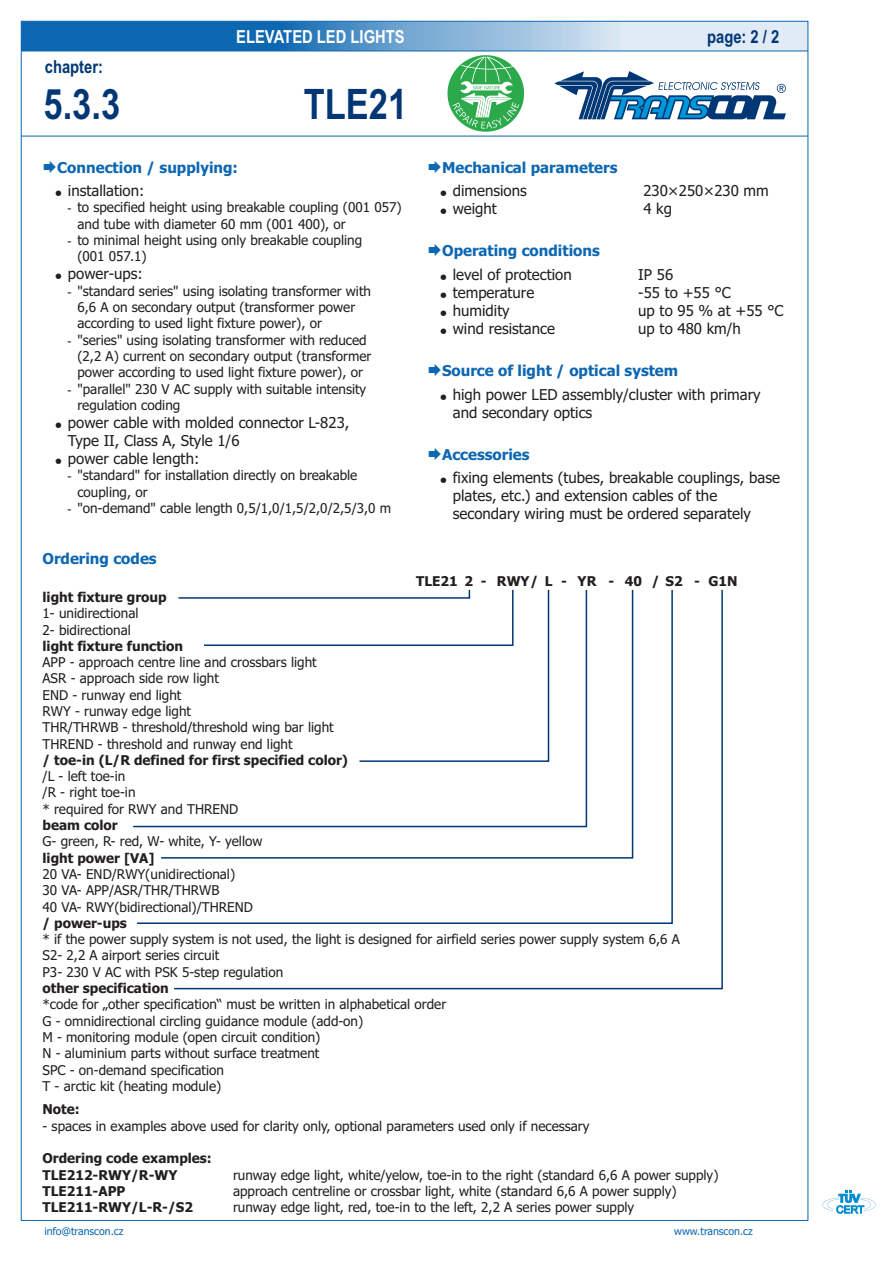
<style>
.page{position:relative;width:893px;height:1263px;background:#fff}
.page>*{position:absolute;margin:0;border:0;box-sizing:border-box;transform-origin:0 0}
.t1{font:700 42px "Arial Narrow";color:#013775}
.t2{font:700 18px "Arial Narrow";color:#fff}
.t3{font:700 18px "Arial Narrow";color:#013775}
.t4{font:15px/18.1px "Tahoma";color:#231f20}
.t5{font:700 15px "Tahoma";color:#0d67b1}
.t6{font:13.5px/16.4px "Tahoma";color:#231f20}
.t7{font:700 13.5px/16.4px "Tahoma";color:#231f20}
.t8{font:12px "Arial";color:#231f20}
.t9{font:10.5px "Tahoma";color:#0d67b1}
.s1{font-family:"Arial";font-size:12px}
</style>
<div class="page">
<svg style="left:822px;top:1191px;width:54px;height:22px"></svg>
<svg style="left:23px;top:23px;width:783px;height:28px;background:#6ea4d0"></svg>
<svg style="left:554px;top:71px;width:232px;height:48px"></svg>
<hr style="left:21px;top:136px;width:787px;height:1px;background:#0d67b1">
<hr style="left:21px;top:51px;width:787px;height:1px;background:#0d67b1">
<svg style="left:447px;top:55px;width:77px;height:77px"></svg>
<svg style="left:173px;top:589px;width:550px;height:401px"></svg>
<h2 class="t3" style="left:45px;top:60px;width:60px">chapter:</h2>
<h2 class="t2" style="left:236px;top:30px;width:170px">ELEVATED LED LIGHTS</h2>
<h2 class="t3" style="left:707px;top:30px;width:74px">page: 2 / 2</h2>
<h1 class="t1" style="left:44px;top:88px;width:78px">5.3.3</h1>
<h1 class="t1" style="left:304px;top:88px;width:105px">TLE21</h1>
<p class="t5" style="left:57px;top:161px;width:182px">Connection / supplying:</p>
<p class="t4" style="left:68px;top:183px;width:78px">installation:</p>
<p class="t6" style="left:77px;top:200px;width:326px;text-indent:-10px"><span class="s1">-</span> to specified height using breakable coupling (001 057) and tube with diameter 60 mm (001 400), or</p>
<p class="t6" style="left:77px;top:233px;width:286px;text-indent:-10px"><span class="s1">-</span> to minimal height using only breakable coupling (001 057.1)</p>
<p class="t4" style="left:68px;top:266px;width:76px">power-ups:</p>
<p class="t6" style="left:77px;top:284px;width:295px">"standard series" using isolating transformer with<br>6,6 A on secondary output (transformer power according to used light fixture power), or</p>
<p class="t6" style="left:77px;top:333px;width:295px;text-indent:-10px"><span class="s1">-</span> "series" using isolating transformer with reduced (2,2 A) current on secondary output (transformer power according to used light fixture power), or</p>
<p class="t6" style="left:77px;top:382px;width:290px;text-indent:-10px"><span class="s1">-</span> "parallel" 230 V AC supply with suitable intensity regulation coding</p>
<p class="t4" style="left:68px;top:414px;width:283px">power cable with molded connector L-823,<br>Type II, Class A, Style 1/6<br>power cable length:</p>
<p class="t6" style="left:77px;top:468px;width:282px;text-indent:-10px"><span class="s1">-</span> "standard" for installation directly on breakable coupling, or</p>
<p class="t6" style="left:68px;top:501px;width:325px"><span class="s1">-</span> "on-demand" cable length 0,5/1,0/1,5/2,0/2,5/3,0 m</p>
<p class="t8" style="left:68px;top:287px;width:5px">-</p>
<p class="t5" style="left:43px;top:552px;width:116px">Ordering codes</p>
<p class="t5" style="left:442px;top:161px;width:177px">Mechanical parameters</p>
<p class="t4" style="left:453px;top:183px;width:75px">dimensions</p>
<p class="t4" style="left:643px;top:183px;width:127px">230×250×230 mm</p>
<p class="t4" style="left:453px;top:201px;width:46px">weight</p>
<p class="t4" style="left:643px;top:201px;width:30px">4 kg</p>
<p class="t5" style="left:442px;top:245px;width:159px">Operating conditions</p>
<p class="t4" style="left:453px;top:266px;width:120px">level of protection</p>
<p class="t4" style="left:638px;top:266px;width:36px">IP 56</p>
<p class="t4" style="left:453px;top:284px;width:83px">temperature</p>
<p class="t4" style="left:638px;top:284px;width:94px">-55 to +55 °C</p>
<p class="t4" style="left:453px;top:303px;width:58px">humidity</p>
<p class="t4" style="left:638px;top:303px;width:147px">up to 95 % at +55 °C</p>
<p class="t4" style="left:453px;top:321px;width:104px">wind resistance</p>
<p class="t4" style="left:638px;top:321px;width:104px">up to 480 km/h</p>
<p class="t5" style="left:442px;top:365px;width:238px">Source of light / optical system</p>
<p class="t4" style="left:453px;top:386px;width:309px">high power LED assembly/cluster with primary and secondary optics</p>
<p class="t5" style="left:442px;top:449px;width:89px">Accessories</p>
<p class="t4" style="left:453px;top:470px;width:329px">fixing elements (tubes, breakable couplings, base plates, etc.) and extension cables of the secondary wiring must be ordered separately</p>
<p class="t7" style="left:416px;top:574px;width:323px">TLE21 2 - RWY/ L - YR - 40 / S2 - G1N</p>
<p class="t7" style="left:43px;top:590px;width:126px">light fixture group</p>
<p class="t6" style="left:43px;top:606px;width:98px">1- unidirectional<br>2- bidirectional</p>
<p class="t7" style="left:43px;top:639px;width:142px">light fixture function</p>
<p class="t6" style="left:43px;top:655px;width:293px">APP - approach centre line and crossbars light ASR - approach side row light<br>END - runway end light<br>RWY - runway edge light<br>THR/THRWB - threshold/threshold wing bar light THREND - threshold and runway end light</p>
<p class="t7" style="left:43px;top:753px;width:307px">/ toe-in (L/R defined for first specified color)</p>
<p class="t6" style="left:43px;top:769px;width:197px">/L - left toe-in<br>/R - right toe-in<br>* required for RWY and THREND</p>
<p class="t7" style="left:43px;top:818px;width:77px">beam color</p>
<p class="t6" style="left:43px;top:834px;width:221px">G- green, R- red, W- white, Y- yellow</p>
<p class="t7" style="left:43px;top:851px;width:114px">light power [VA]</p>
<p class="t6" style="left:43px;top:867px;width:212px">20 VA- END/RWY(unidirectional)<br>30 VA- APP/ASR/THR/THRWB<br>40 VA- RWY(bidirectional)/THREND</p>
<p class="t7" style="left:43px;top:916px;width:86px">/ power-ups</p>
<p class="t6" style="left:43px;top:932px;width:639px">* if the power supply system is not used, the light is designed for airfield series power supply system 6,6 A<br>S2- 2,2 A airport series circuit<br>P3- 230 V AC with PSK 5-step regulation</p>
<p class="t7" style="left:43px;top:981px;width:128px">other specification</p>
<p class="t6" style="left:43px;top:997px;width:405px">*code for „other specification“ must be written in alphabetical order G - omnidirectional circling guidance module (add-on)<br>M - monitoring module (open circuit condition)<br>N - aluminium parts without surface treatment<br>SPC - on-demand specification<br>T - arctic kit (heating module)</p>
<p class="t7" style="left:43px;top:1102px;width:39px">Note:</p>
<p class="t6" style="left:43px;top:1119px;width:548px">- spaces in examples above used for clarity only, optional parameters used only if necessary</p>
<p class="t7" style="left:43px;top:1151px;width:171px">Ordering code examples:<br>TLE212-RWY/R-WY</p>
<p class="t6" style="left:233px;top:1167px;width:487px">runway edge light, white/yelow, toe-in to the right (standard 6,6 A power supply)</p>
<p class="t7" style="left:43px;top:1184px;width:84px">TLE211-APP</p>
<p class="t6" style="left:233px;top:1184px;width:445px">approach centreline or crossbar light, white (standard 6,6 A power supply)</p>
<p class="t7" style="left:43px;top:1200px;width:152px">TLE211-RWY/L-R-/S2</p>
<p class="t6" style="left:233px;top:1200px;width:403px">runway edge light, red, toe-in to the left, 2,2 A series power supply</p>
<p class="t9" style="left:44px;top:1227px;width:81px">info@transcon.cz</p>
<p class="t9" style="left:674px;top:1227px;width:80px">www.transcon.cz</p>
</div>
